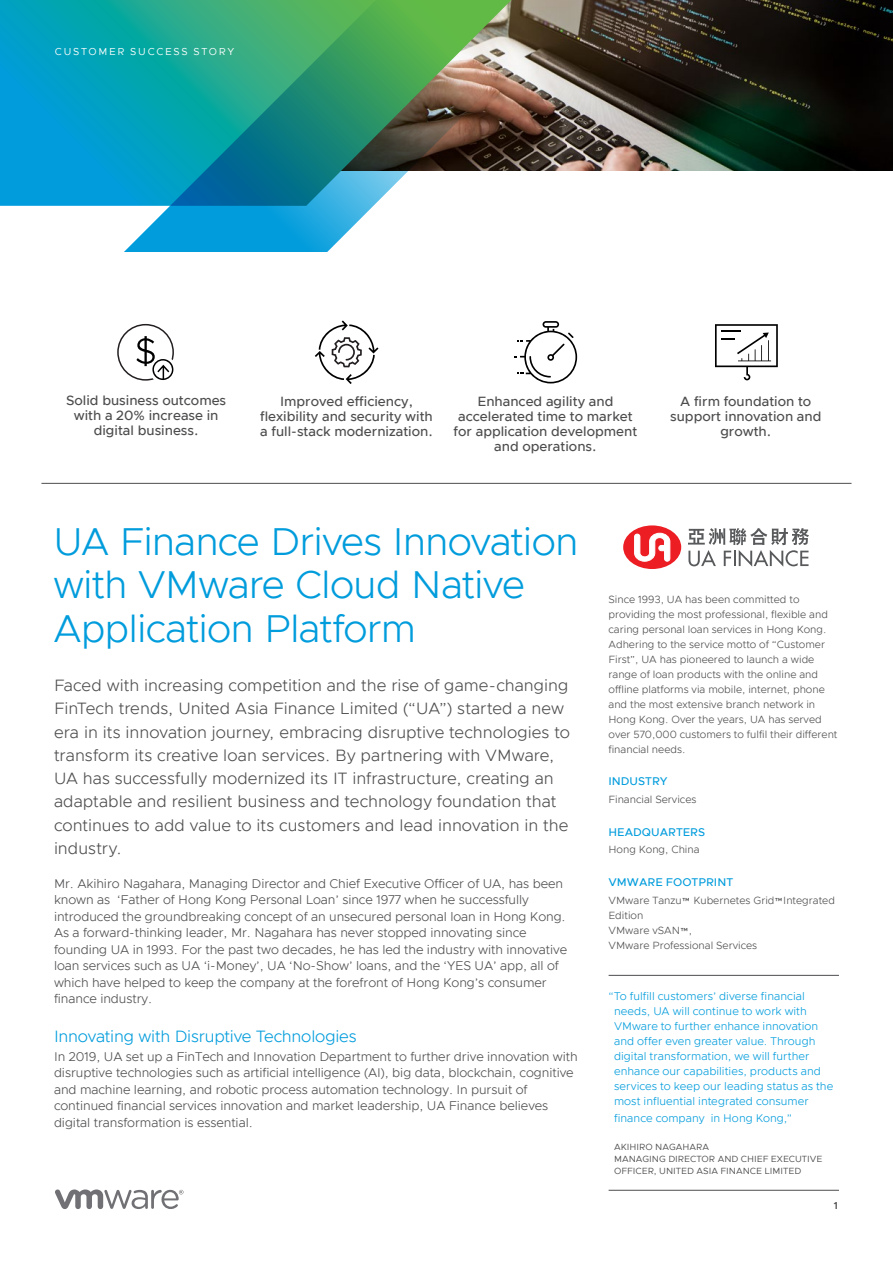
<style>
.page{position:relative;width:893px;height:1263px;background:#fff}
.page>*{position:absolute;margin:0;border:0;box-sizing:border-box;transform-origin:0 0}
.t1{font:300 39px/43.5px "Metropolis";letter-spacing:-.02em;color:#009cdc}
.t2{font:300 16.5px/23.2px "Metropolis";color:#4d4d4f}
.t3{font:300 16.5px "Metropolis";letter-spacing:-.015em;color:#009cdc}
.t4{font:500 13.5px/15px "Metropolis";color:#4d4d4f;text-align:center}
.t5{font:300 12.75px/16.5px "Metropolis";letter-spacing:-.005em;color:#4d4d4f}
.t6{font:300 11.25px/15px "Metropolis";letter-spacing:.005em;color:#009cdc}
.t7{font:500 11.25px "Metropolis";color:#009cdc}
.t8{font:300 10.5px/15px "Metropolis";color:#4d4d4f}
.t9{font:10.2px "Metropolis";letter-spacing:.17em;color:#fff}
.t10{font:600 10.2px "Metropolis";color:#4d4d4f}
.t11{font:9px/12px "Metropolis";color:#4d4d4f}
</style>
<div class="page">
<svg style="left:55px;top:1189px;width:128px;height:20px"></svg>
<img style="left:593px;top:0;width:300px;height:171px">
<svg style="left:0;top:0;width:124px;height:206px;background:#009fcb"></svg>
<svg style="left:124px;top:0;width:469px;height:252px"></svg>
<hr style="left:41px;top:483px;width:810px;height:1px;background:#4d4d4f">
<svg style="left:623px;top:525px;width:186px;height:44px"></svg>
<svg style="left:514px;top:321px;width:63px;height:62px"></svg>
<svg style="left:715px;top:324px;width:63px;height:56px"></svg>
<svg style="left:117px;top:324px;width:57px;height:57px"></svg>
<svg style="left:315px;top:320px;width:63px;height:64px"></svg>
<hr style="left:609px;top:975px;width:230px;height:1px;background:#4d4d4f">
<hr style="left:609px;top:1190px;width:230px;height:1px;background:#4d4d4f">
<p class="t9" style="left:55px;top:45px;width:181px">CUSTOMER SUCCESS STORY</p>
<p class="t4" style="left:66px;top:393px;width:162px">Solid business outcomes with a 20% increase in digital business.</p>
<p class="t4" style="left:670px;top:394px;width:153px">A firm foundation to support innovation and growth.</p>
<p class="t4" style="left:260px;top:394px;width:174px">Improved efficiency, flexibility and security with a full-stack modernization.</p>
<p class="t4" style="left:454px;top:394px;width:185px">Enhanced agility and accelerated time to market for application development and operations.</p>
<h1 class="t1" style="left:53px;top:520px;width:526px">UA Finance Drives Innovation with VMware Cloud Native<br>Application Platform</h1>
<p class="t2" style="left:54px;top:674px;width:517px">Faced with increasing competition and the rise of game-changing FinTech trends, United Asia Finance Limited (“UA”) started a new era in its innovation journey, embracing disruptive technologies to transform its creative loan services. By partnering with VMware, UA has successfully modernized its IT infrastructure, creating an adaptable and resilient business and technology foundation that continues to add value to its customers and lead innovation in the industry.</p>
<p class="t5" style="left:54px;top:875px;width:515px">Mr. Akihiro Nagahara, Managing Director and Chief Executive Officer of UA, has been known as ‘Father of Hong Kong Personal Loan’ since 1977 when he successfully introduced the groundbreaking concept of an unsecured personal loan in Hong Kong.<br>As a forward-thinking leader, Mr. Nagahara has never stopped innovating since founding UA in 1993. For the past two decades, he has led the industry with innovative loan services such as UA ‘i-Money’, UA ‘No-Show’ loans, and the ‘YES UA’ app, all of which have helped to keep the company at the forefront of Hong Kong’s consumer finance industry.</p>
<p class="t3" style="left:54px;top:1026px;width:304px">Innovating with Disruptive Technologies</p>
<p class="t5" style="left:54px;top:1048px;width:525px">In 2019, UA set up a FinTech and Innovation Department to further drive innovation with disruptive technologies such as artificial intelligence (AI), big data, blockchain, cognitive and machine learning, and robotic process automation technology. In pursuit of continued financial services innovation and market leadership, UA Finance believes digital transformation is essential.</p>
<p class="t8" style="left:608px;top:591px;width:230px">Since 1993, UA has been committed to providing the most professional, flexible and caring personal loan services in Hong Kong.<br>Adhering to the service motto of “Customer First”, UA has pioneered to launch a wide range of loan products with the online and offline platforms via mobile, internet, phone and the most extensive branch network in Hong Kong. Over the years, UA has served over 570,000 customers to fulfil their different financial needs.</p>
<p class="t7" style="left:608px;top:774px;width:61px">INDUSTRY</p>
<p class="t8" style="left:608px;top:792px;width:89px">Financial Services</p>
<p class="t7" style="left:608px;top:825px;width:98px">HEADQUARTERS</p>
<p class="t8" style="left:608px;top:842px;width:93px">Hong Kong, China</p>
<p class="t7" style="left:608px;top:875px;width:126px">VMWARE FOOTPRINT</p>
<p class="t8" style="left:608px;top:893px;width:228px">VMware Tanzu™ Kubernetes Grid™Integrated<br>Edition<br>VMware vSAN™,<br>VMware Professional Services</p>
<p class="t6" style="left:614px;top:989px;width:221px;text-indent:-6px">“To fulfill customers’ diverse financial needs, UA will continue to work with VMware to further enhance innovation and offer even greater value. Through digital transformation, we will further enhance our capabilities, products and services to keep our leading status as the most influential integrated consumer</p>
<p class="t6" style="left:614px;top:1110px;width:180px">finance company in Hong Kong,”</p>
<p class="t11" style="left:614px;top:1141px;width:210px">AKIHIRO NAGAHARA<br>MANAGING DIRECTOR AND CHIEF EXECUTIVE<br>OFFICER, UNITED ASIA FINANCE LIMITED</p>
<p class="t10" style="left:834px;top:1199px;width:6px">1</p>
</div>
